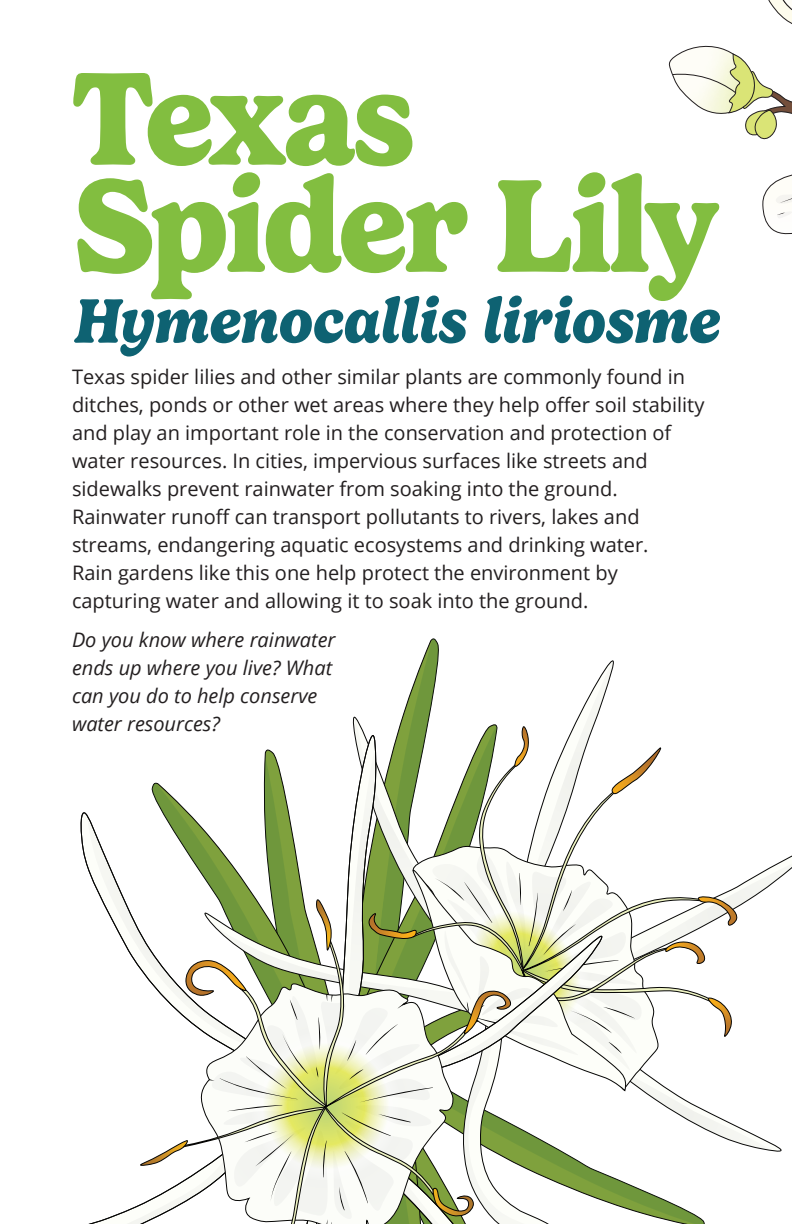
<style>
.page{position:relative;width:792px;height:1224px;background:#fff}
.page>*{position:absolute;margin:0;border:0;box-sizing:border-box;transform-origin:0 0}
.Header_2{font:700 133.8px "Gelica";letter-spacing:-.03em;color:#82be40}
.SubHead_2{font:italic 700 63.4px "Gelica";color:#0e6272}
.Body{font:20px/28px "Open Sans";color:#231f20}
.Body-2{font:italic 20px/28px "Open Sans";color:#231f20}
</style>
<div class="page">
<svg style="left:422px;top:639px;width:17px;height:20px"></svg>
<svg style="left:80px;top:659px;width:712px;height:565px"></svg>
<svg style="left:668px;top:0;width:124px;height:235px"></svg>
<p class="Header_2" style="left:72px;top:41px;width:345px">Texas</p>
<p class="Header_2" style="left:72px;top:148px;width:648px">Spider Lily</p>
<p class="SubHead_2" style="left:72px;top:284px;width:648px">Hymenocallis liriosme</p>
<p class="Body" style="left:72px;top:362px;width:634px">Texas spider lilies and other similar plants are commonly found in ditches, ponds or other wet areas where they help offer soil stability and play an important role in the conservation and protection of water resources. In cities, impervious surfaces like streets and sidewalks prevent rainwater from soaking into the ground.</p>
<p class="Body" style="left:72px;top:502px;width:578px">Rainwater runoff can transport pollutants to rivers, lakes and streams, endangering aquatic ecosystems and drinking water.</p>
<p class="Body" style="left:72px;top:558px;width:547px">Rain gardens like this one help protect the environment by</p>
<p class="Body" style="left:72px;top:586px;width:518px">capturing water and allowing it to soak into the ground.</p>
<p class="Body-2" style="left:72px;top:625px;width:265px">Do you know where rainwater ends up where you live? What can you do to help conserve water resources?</p>
</div>
